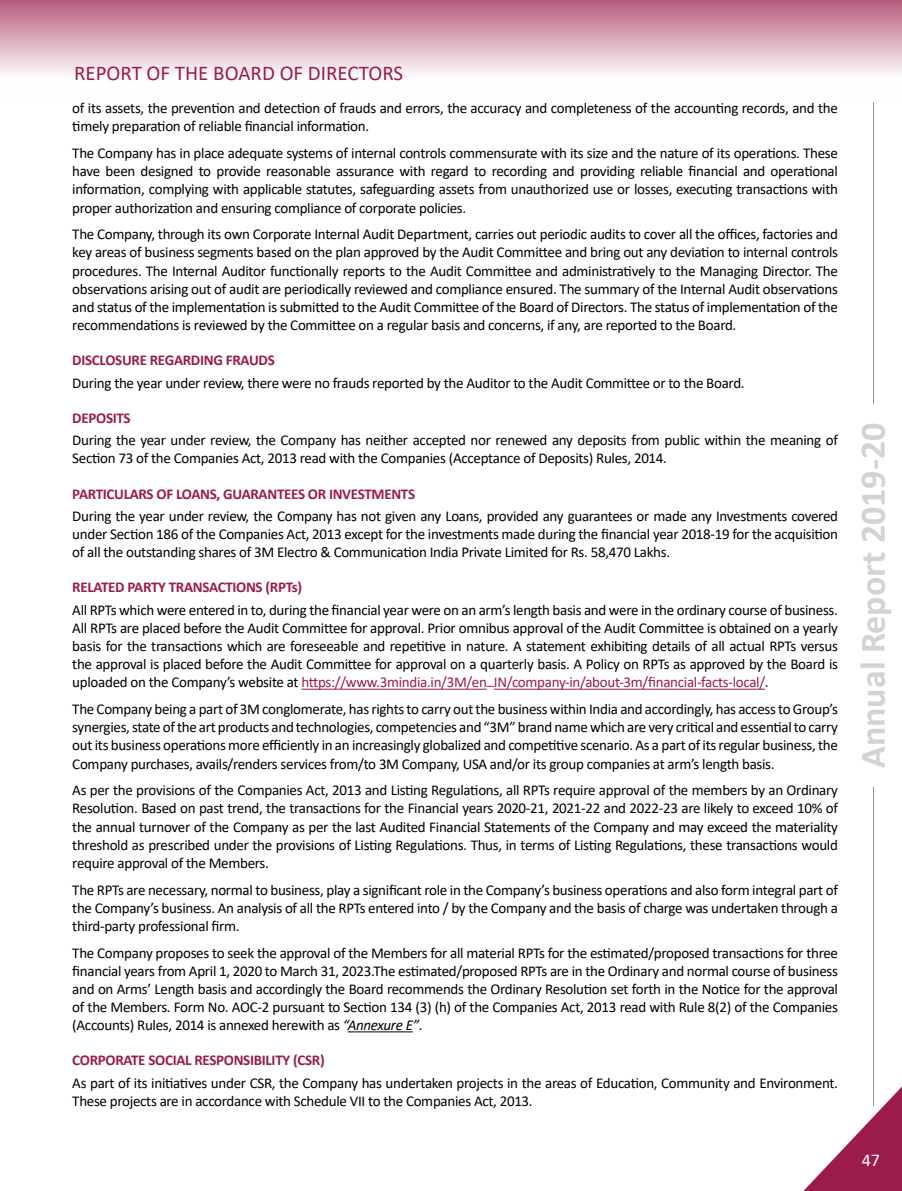
<style>
.page{position:relative;width:902px;height:1191px;background:#fff}
.page>*{position:absolute;margin:0;border:0;box-sizing:border-box;transform-origin:0 0}
.t1{font:700 36px "Calibri";color:#d1d3d4}
.t2{font:21px "Calibri";color:#9b1c4b}
.t3{font:18px "Calibri";color:#fff}
.t4{font:15px/18.1px "Calibri";letter-spacing:-.02em;color:#000;text-align:justify}
.t5{font:700 15px "Calibri";letter-spacing:-.02em;color:#9b1c4b}
.s1{color:#9b1c4b}
.s2{font-style:italic}
</style>
<div class="page">
<hr style="left:873px;top:102px;width:1px;height:302px;background:#939598">
<hr style="left:873px;top:787px;width:1px;height:319px;background:#939598">
<svg style="left:803px;top:1087px;width:98px;height:104px"></svg>
<div style="left:0;top:0;width:901px;height:102px;background:linear-gradient(to bottom,#ba6383,#fff)"></div>
<hr style="left:301px;top:688px;width:185px;height:1px;background:#9b1c4b">
<hr style="left:494px;top:688px;width:271px;height:1px;background:#9b1c4b">
<hr style="left:348px;top:1031px;width:65px;height:1px;background:#000">
<h2 class="t2" style="left:74px;top:58px;width:331px">REPORT OF THE BOARD OF DIRECTORS</h2>
<p class="t4" style="left:72px;top:99px;width:767px">of its assets, the prevention and detection of frauds and errors, the accuracy and completeness of the accounting records, and the timely preparation of reliable financial information.</p>
<p class="t4" style="left:72px;top:144px;width:767px">The Company has in place adequate systems of internal controls commensurate with its size and the nature of its operations. These have been designed to provide reasonable assurance with regard to recording and providing reliable financial and operational information, complying with applicable statutes, safeguarding assets from unauthorized use or losses, executing transactions with proper authorization and ensuring compliance of corporate policies.</p>
<p class="t4" style="left:72px;top:225px;width:767px">The Company, through its own Corporate Internal Audit Department, carries out periodic audits to cover all the offices, factories and key areas of business segments based on the plan approved by the Audit Committee and bring out any deviation to internal controls procedures. The Internal Auditor functionally reports to the Audit Committee and administratively to the Managing Director. The observations arising out of audit are periodically reviewed and compliance ensured. The summary of the Internal Audit observations and status of the implementation is submitted to the Audit Committee of the Board of Directors. The status of implementation of the recommendations is reviewed by the Committee on a regular basis and concerns, if any, are reported to the Board.</p>
<p class="t5" style="left:72px;top:350px;width:204px">DISCLOSURE REGARDING FRAUDS</p>
<p class="t4" style="left:72px;top:373px;width:673px">During the year under review, there were no frauds reported by the Auditor to the Audit Committee or to the Board.</p>
<p class="t5" style="left:72px;top:407px;width:60px">DEPOSITS</p>
<p class="t4" style="left:72px;top:431px;width:767px">During the year under review, the Company has neither accepted nor renewed any deposits from public within the meaning of<br>Section 73 of the Companies Act, 2013 read with the Companies (Acceptance of Deposits) Rules, 2014.</p>
<p class="t5" style="left:72px;top:483px;width:344px">PARTICULARS OF LOANS, GUARANTEES OR INVESTMENTS</p>
<p class="t4" style="left:72px;top:506px;width:767px">During the year under review, the Company has not given any Loans, provided any guarantees or made any Investments covered under Section 186 of the Companies Act, 2013 except for the investments made during the financial year 2018-19 for the acquisition of all the outstanding shares of 3M Electro &amp; Communication India Private Limited for Rs. 58,470 Lakhs.</p>
<p class="t5" style="left:72px;top:577px;width:231px">RELATED PARTY TRANSACTIONS (RPTs)</p>
<p class="t4" style="left:72px;top:600px;width:767px">All RPTs which were entered in to, during the financial year were on an arm’s length basis and were in the ordinary course of business.<br>All RPTs are placed before the Audit Committee for approval. Prior omnibus approval of the Audit Committee is obtained on a yearly basis for the transactions which are foreseeable and repetitive in nature. A statement exhibiting details of all actual RPTs versus the approval is placed before the Audit Committee for approval on a quarterly basis. A Policy on RPTs as approved by the Board is uploaded on the Company’s website at <span class="s1">https://www.3mindia.in/3M/en</span><sup>_</sup><span class="s1">IN/company-in/about-3m/financial-facts-local/</span>.</p>
<p class="t4" style="left:72px;top:699px;width:767px">The Company being a part of 3M conglomerate, has rights to carry out the business within India and accordingly, has access to Group’s synergies, state of the art products and technologies, competencies and “3M” brand name which are very critical and essential to carry out its business operations more efficiently in an increasingly globalized and competitive scenario. As a part of its regular business, the Company purchases, avails/renders services from/to 3M Company, USA and/or its group companies at arm’s length basis.</p>
<p class="t4" style="left:72px;top:781px;width:767px">As per the provisions of the Companies Act, 2013 and Listing Regulations, all RPTs require approval of the members by an Ordinary Resolution. Based on past trend, the transactions for the Financial years 2020-21, 2021-22 and 2022-23 are likely to exceed 10% of the annual turnover of the Company as per the last Audited Financial Statements of the Company and may exceed the materiality threshold as prescribed under the provisions of Listing Regulations. Thus, in terms of Listing Regulations, these transactions would require approval of the Members.</p>
<p class="t4" style="left:72px;top:880px;width:767px">The RPTs are necessary, normal to business, play a significant role in the Company’s business operations and also form integral part of the Company’s business. An analysis of all the RPTs entered into / by the Company and the basis of charge was undertaken through a third-party professional firm.</p>
<p class="t4" style="left:72px;top:943px;width:767px">The Company proposes to seek the approval of the Members for all material RPTs for the estimated/proposed transactions for three financial years from April 1, 2020 to March 31, 2023.The estimated/proposed RPTs are in the Ordinary and normal course of business and on Arms’ Length basis and accordingly the Board recommends the Ordinary Resolution set forth in the Notice for the approval of the Members. Form No. AOC-2 pursuant to Section 134 (3) (h) of the Companies Act, 2013 read with Rule 8(2) of the Companies (Accounts) Rules, 2014 is annexed herewith as <span class="s2">“Annexure E”</span>.</p>
<p class="t5" style="left:72px;top:1049px;width:254px">CORPORATE SOCIAL RESPONSIBILITY (CSR)</p>
<p class="t4" style="left:72px;top:1073px;width:767px">As part of its initiatives under CSR, the Company has undertaken projects in the areas of Education, Community and Environment.<br>These projects are in accordance with Schedule VII to the Companies Act, 2013.</p>
<h1 class="t1" style="left:847px;top:768px;width:347px;rotate:-90deg">Annual Report 2019-20</h1>
<p class="t3" style="left:861px;top:1147px;width:20px">47</p>
</div>
